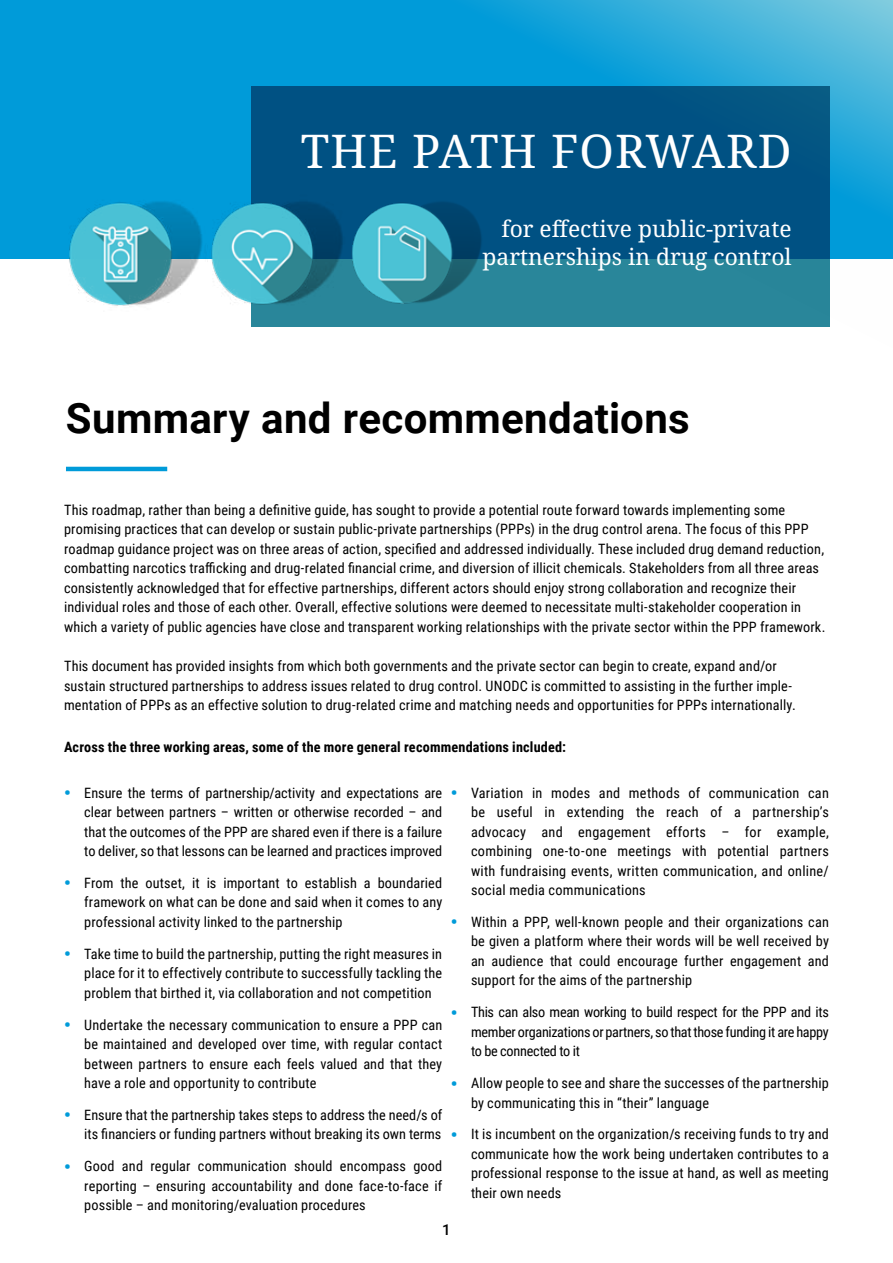
<style>
.page{position:relative;width:893px;height:1263px;background:#fff}
.page>*{position:absolute;margin:0;border:0;box-sizing:border-box;transform-origin:0 0}
.t1{font:46.5px "Noto Serif";letter-spacing:.025em;color:#fff}
.t2{font:700 42px "Roboto";letter-spacing:.005em;color:#000}
.t3{font:22.8px/27.2px "Noto Serif";color:#fff;text-align:right}
.t4{font:500 15px "Roboto";color:#000}
.t5{font:14.25px/19.5px "Roboto Condensed";letter-spacing:.01em;color:#000;text-align:justify}
.t6{font:700 14.25px "Roboto Condensed";letter-spacing:.01em;color:#000}
.s1{font-family:"Roboto";font-weight:900;font-size:18px;color:#009bd9}
</style>
<div class="page">
<div style="left:0;top:0;width:893px;height:259px;background:#009bd9"></div>
<svg style="left:361px;top:0;width:532px;height:327px"></svg>
<hr style="left:66px;top:467px;width:101px;height:4px;background:#009bd9">
<svg style="left:251px;top:86px;width:578px;height:240px;background:#095d88"></svg>
<img style="left:383px;top:193px;width:118px;height:121px">
<img style="left:69px;top:201px;width:128px;height:105px">
<img style="left:197px;top:193px;width:186px;height:121px">
<h1 class="t1" style="left:301px;top:119px;width:492px">THE PATH FORWARD</h1>
<h3 class="t3" style="left:482px;top:216px;width:311px">for effective public-private partnerships in drug control</h3>
<h2 class="t2" style="left:66px;top:389px;width:625px">Summary and recommendations</h2>
<p class="t5" style="left:64px;top:499px;width:763px;text-align:left">This roadmap, rather than being a definitive guide, has sought to provide a potential route forward towards implementing some promising practices that can develop or sustain public-private partnerships (PPPs) in the drug control arena. The focus of this PPP roadmap guidance project was on three areas of action, specified and addressed individually. These included drug demand reduction, combatting narcotics trafficking and drug-related financial crime, and diversion of illicit chemicals. Stakeholders from all three areas consistently acknowledged that for effective partnerships, different actors should enjoy strong collaboration and recognize their individual roles and those of each other. Overall, effective solutions were deemed to necessitate multi-stakeholder cooperation in which a variety of public agencies have close and transparent working relationships with the private sector within the PPP framework.</p>
<p class="t5" style="left:64px;top:656px;width:733px;text-align:left">This document has provided insights from which both governments and the private sector can begin to create, expand and/or sustain structured partnerships to address issues related to drug control. UNODC is committed to assisting in the further imple&shy;mentation of PPPs as an effective solution to drug-related crime and matching needs and opportunities for PPPs internationally.</p>
<p class="t6" style="left:64px;top:737px;width:504px">Across the three working areas, some of the more general recommendations included:</p>
<p class="t5" style="left:84px;top:782px;width:359px;text-indent:-20px"><span class="s1">•</span> Ensure the terms of partnership/activity and expectations are clear between partners – written or otherwise recorded – and that the outcomes of the PPP are shared even if there is a failure to deliver, so that lessons can be learned and practices improved</p>
<p class="t5" style="left:84px;top:872px;width:359px;text-indent:-20px"><span class="s1">•</span> From the outset, it is important to establish a boundaried framework on what can be done and said when it comes to any professional activity linked to the partnership</p>
<p class="t5" style="left:84px;top:943px;width:359px;text-indent:-20px"><span class="s1">•</span> Take time to build the partnership, putting the right measures in place for it to effectively contribute to successfully tackling the problem that birthed it, via collaboration and not competition</p>
<p class="t5" style="left:84px;top:1014px;width:359px;text-indent:-20px"><span class="s1">•</span> Undertake the necessary communication to ensure a PPP can be maintained and developed over time, with regular contact between partners to ensure each feels valued and that they have a role and opportunity to contribute</p>
<p class="t5" style="left:64px;top:1104px;width:380px;text-align:right"><span class="s1">•</span> Ensure that the partnership takes steps to address the need/s of its financiers or funding partners without breaking its own terms</p>
<p class="t5" style="left:84px;top:1156px;width:359px;text-indent:-20px"><span class="s1">•</span> Good and regular communication should encompass good reporting – ensuring accountability and done face-to-face if possible – and monitoring/evaluation procedures</p>
<p class="t5" style="left:471px;top:782px;width:359px;text-indent:-20px"><span class="s1">•</span> Variation in modes and methods of communication can be useful in extending the reach of a partnership’s advocacy and engagement efforts – for example, combining one-to-one meetings with potential partners with fundraising events, written communication, and online/ social media communications</p>
<p class="t5" style="left:471px;top:911px;width:359px;text-indent:-20px"><span class="s1">•</span> Within a PPP, well-known people and their organizations can be given a platform where their words will be well received by an audience that could encourage further engagement and support for the aims of the partnership</p>
<p class="t5" style="left:471px;top:1002px;width:359px;text-indent:-20px"><span class="s1">•</span> This can also mean working to build respect for the PPP and its member organizations or partners, so that those funding it are happy to be connected to it</p>
<p class="t5" style="left:471px;top:1073px;width:359px;text-indent:-20px"><span class="s1">•</span> Allow people to see and share the successes of the partnership by communicating this in “their” language</p>
<p class="t5" style="left:471px;top:1124px;width:359px;text-indent:-20px"><span class="s1">•</span> It is incumbent on the organization/s receiving funds to try and communicate how the work being undertaken contributes to a professional response to the issue at hand, as well as meeting their own needs</p>
<p class="t4" style="left:442px;top:1219px;width:10px">1</p>
</div>
